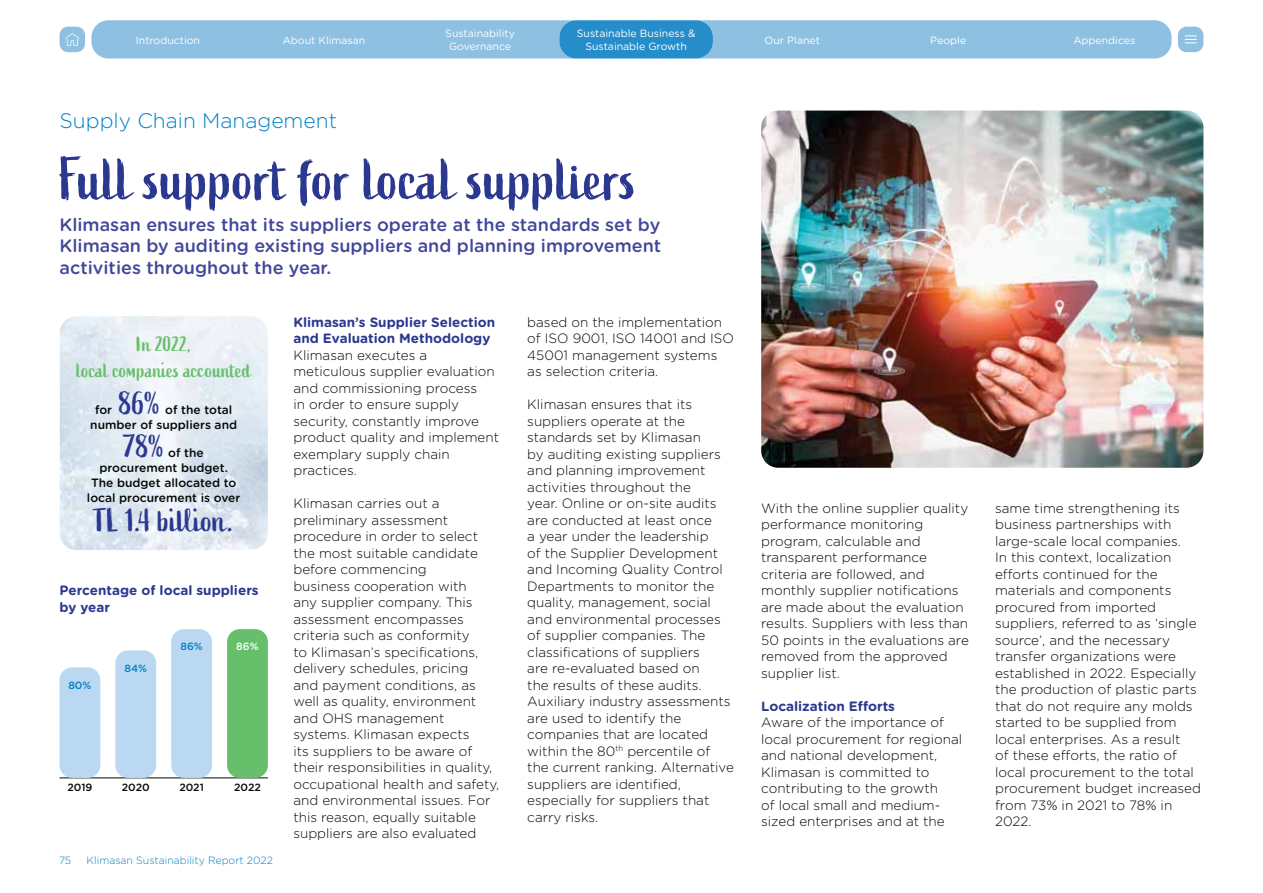
<style>
.page{position:relative;width:1263px;height:893px;background:#fff}
.page>*{position:absolute;margin:0;border:0;box-sizing:border-box;transform-origin:0 0}
.t1{font:60px "Active";color:#2b388f}
.t2{font:32.25px "Active";color:#2b388f}
.t3{font:21px/25.2px "Active";color:#66bf6b;text-align:center}
.t4{font:300 21px "Gotham Rounded";color:#0081c5}
.t5{font:500 18px/21.6px "Gotham Rounded";color:#424799;text-align:justify}
.t6{font:300 13.5px/16.5px "Gotham Rounded";color:#030806}
.t7{font:700 13.5px/16.5px "Gotham Rounded";color:#2b388f}
.t8{font:500 12px/15px "Gotham Rounded";color:#030806}
.t9{font:10.5px/12.6px "Gotham Rounded";color:#fff;text-align:center}
.t10{font:300 10.5px "Gotham Rounded";color:#0081c5}
.t11{font:500 10.5px "Gotham Rounded";color:#030806}
.t12{font:500 10.5px "Gotham Rounded";color:#0081c5}
.t13{font:500 10.5px "Gotham Rounded";color:#fff}
</style>
<div class="page">
<div style="left:91px;top:20px;width:1080px;height:39px;background:#8ec0e2"></div>
<div style="left:559px;top:20px;width:154px;height:39px;background:#268dcb;border-radius:17px"></div>
<div style="left:60px;top:27px;width:25px;height:25px;background:#8ec0e2;border-radius:9px"></div>
<svg style="left:65px;top:33px;width:14px;height:13px"></svg>
<div style="left:1178px;top:27px;width:25px;height:25px;background:#8ec0e2;border-radius:9px"></div>
<svg style="left:1185px;top:36px;width:11px;height:8px"></svg>
<img style="left:761px;top:111px;width:442px;height:357px;border-radius:17px">
<hr style="left:60px;top:778px;width:208px;height:1px;background:#030806">
<div style="left:60px;top:667px;width:40px;height:111px;background:#bad8f2;border-radius:13px"></div>
<div style="left:115px;top:650px;width:41px;height:128px;background:#bad8f2;border-radius:13px"></div>
<div style="left:171px;top:629px;width:41px;height:149px;background:#bad8f2;border-radius:13px"></div>
<div style="left:227px;top:629px;width:41px;height:149px;background:#66bf6b;border-radius:13px"></div>
<img style="left:60px;top:316px;width:208px;height:234px;border-radius:17px">
<p class="t9" style="left:445px;top:28px;width:71px">Sustainability<br>Governance</p>
<p class="t9" style="left:577px;top:28px;width:120px">Sustainable Business &amp;<br>Sustainable Growth</p>
<p class="t9" style="left:136px;top:34px;width:66px">Introduction</p>
<p class="t9" style="left:283px;top:34px;width:84px">About Klimasan</p>
<p class="t9" style="left:764px;top:34px;width:57px">Our Planet</p>
<p class="t9" style="left:1073px;top:34px;width:63px">Appendices</p>
<p class="t9" style="left:930px;top:34px;width:37px">People</p>
<h3 class="t4" style="left:60px;top:110px;width:279px">Supply Chain Management</h3>
<h1 class="t1" style="left:60px;top:162px;width:579px">Full support for local suppliers</h1>
<h3 class="t5" style="left:60px;top:214px;width:603px">Klimasan ensures that its suppliers operate at the standards set by Klimasan by auditing existing suppliers and planning improvement activities throughout the year.</h3>
<h3 class="t3" style="left:77px;top:335px;width:176px">In 2022,<br>local companies accounted</h3>
<p class="t8" style="left:95px;top:402px;width:19px">for</p>
<h2 class="t2" style="left:119px;top:394px;width:43px">86%</h2>
<p class="t8" style="left:90px;top:402px;width:148px;text-indent:75px">of the total number of suppliers and</p>
<h2 class="t2" style="left:124px;top:437px;width:42px">78%</h2>
<p class="t8" style="left:168px;top:446px;width:37px">of the</p>
<p class="t8" style="left:99px;top:461px;width:130px">procurement budget.</p>
<p class="t8" style="left:91px;top:476px;width:147px">The budget allocated to</p>
<p class="t8" style="left:87px;top:491px;width:155px">local procurement is over</p>
<h2 class="t2" style="left:94px;top:511px;width:141px">TL 1.4 billion.</h2>
<p class="t7" style="left:60px;top:582px;width:201px">Percentage of local suppliers by year</p>
<p class="t12" style="left:68px;top:680px;width:25px">80%</p>
<p class="t12" style="left:124px;top:663px;width:24px">84%</p>
<p class="t12" style="left:180px;top:642px;width:24px">86%</p>
<p class="t13" style="left:236px;top:642px;width:24px">86%</p>
<p class="t11" style="left:67px;top:782px;width:27px">2019</p>
<p class="t11" style="left:122px;top:782px;width:29px">2020</p>
<p class="t11" style="left:179px;top:782px;width:26px">2021</p>
<p class="t11" style="left:234px;top:782px;width:28px">2022</p>
<p class="t10" style="left:59px;top:855px;width:14px">75</p>
<p class="t10" style="left:87px;top:855px;width:188px">Klimasan Sustainability Report 2022</p>
<p class="t7" style="left:293px;top:314px;width:203px">Klimasan’s Supplier Selection and Evaluation Methodology</p>
<p class="t6" style="left:293px;top:347px;width:207px">Klimasan executes a meticulous supplier evaluation and commissioning process<br>in order to ensure supply security, constantly improve product quality and implement exemplary supply chain practices.</p>
<p class="t6" style="left:293px;top:495px;width:207px">Klimasan carries out a preliminary assessment procedure in order to select the most suitable candidate before commencing<br>business cooperation with<br>any supplier company. This assessment encompasses criteria such as conformity<br>to Klimasan’s specifications, delivery schedules, pricing<br>and payment conditions, as well as quality, environment and OHS management systems. Klimasan expects<br>its suppliers to be aware of their responsibilities in quality, occupational health and safety, and environmental issues. For this reason, equally suitable suppliers are also evaluated</p>
<p class="t6" style="left:527px;top:314px;width:208px">based on the implementation of ISO 9001, ISO 14001 and ISO<br>45001 management systems as selection criteria.</p>
<p class="t6" style="left:527px;top:396px;width:208px">Klimasan ensures that its suppliers operate at the standards set by Klimasan<br>by auditing existing suppliers and planning improvement activities throughout the<br>year. Online or on-site audits are conducted at least once<br>a year under the leadership<br>of the Supplier Development and Incoming Quality Control<br>Departments to monitor the quality, management, social and environmental processes of supplier companies. The classifications of suppliers<br>are re-evaluated based on<br>the results of these audits.<br>Auxiliary industry assessments are used to identify the companies that are located within the 80<sup>th</sup> percentile of the current ranking. Alternative suppliers are identified, especially for suppliers that carry risks.</p>
<p class="t6" style="left:761px;top:499px;width:209px">With the online supplier quality performance monitoring program, calculable and transparent performance criteria are followed, and monthly supplier notifications are made about the evaluation results. Suppliers with less than<br>50 points in the evaluations are removed from the approved supplier list.</p>
<p class="t7" style="left:761px;top:698px;width:135px">Localization Efforts</p>
<p class="t6" style="left:761px;top:714px;width:202px">Aware of the importance of local procurement for regional and national development,<br>Klimasan is committed to contributing to the growth<br>of local small and medium&shy;sized enterprises and at the</p>
<p class="t6" style="left:995px;top:499px;width:207px">same time strengthening its business partnerships with large-scale local companies.<br>In this context, localization efforts continued for the materials and components procured from imported suppliers, referred to as ‘single source’, and the necessary transfer organizations were established in 2022. Especially the production of plastic parts that do not require any molds started to be supplied from local enterprises. As a result<br>of these efforts, the ratio of local procurement to the total procurement budget increased from 73% in 2021 to 78% in<br>2022.</p>
</div>
